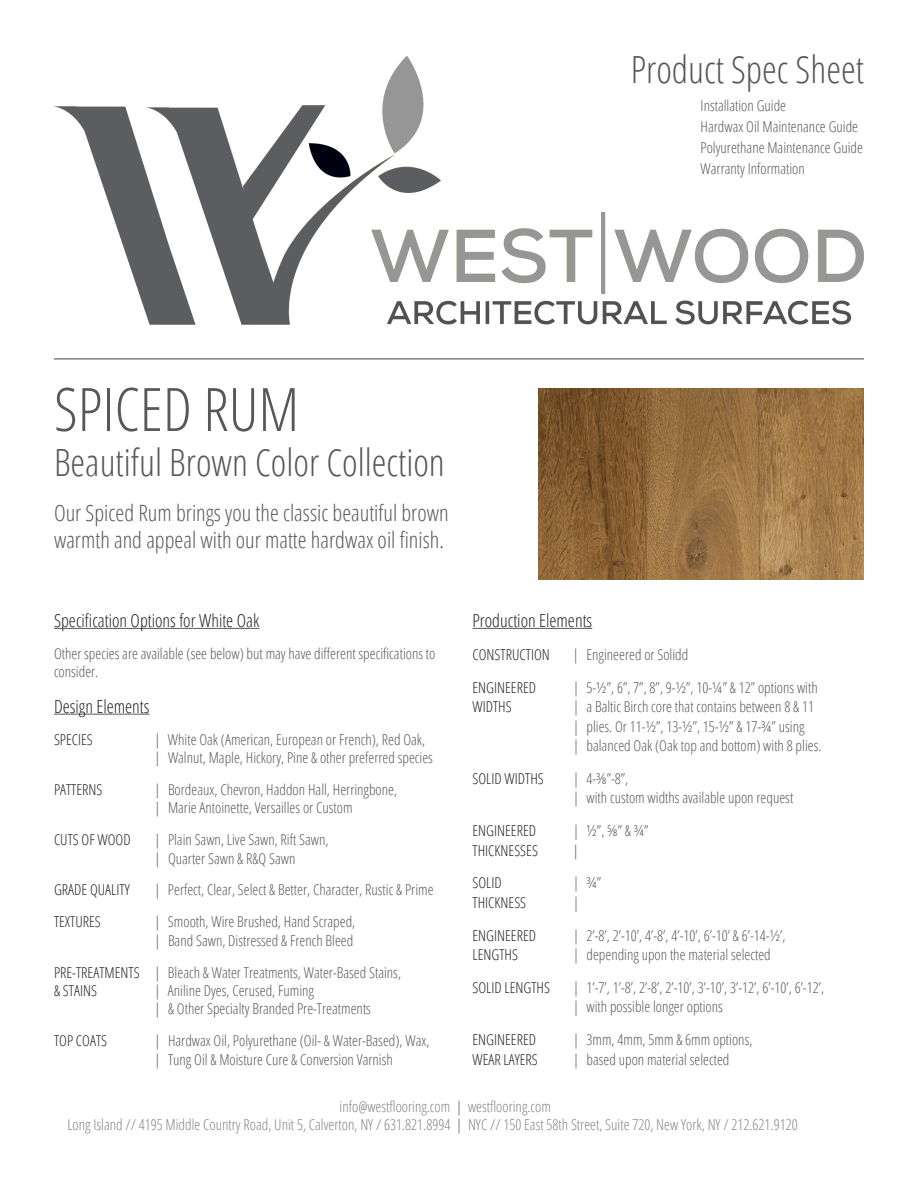
<style>
.page{position:relative;width:918px;height:1188px;background:#fff}
.page>*{position:absolute;margin:0;border:0;box-sizing:border-box;transform-origin:0 0}
.t1{font:300 condensed 60px "Open Sans";color:#57585a}
.t2{font:300 condensed 37.5px "Open Sans";color:#57585a}
.t3{font:300 condensed 22.5px/27px "Open Sans";color:#57585a}
.t4{font:300 condensed 18px "Open Sans";color:#231f20}
.t5{font:300 condensed 15px/18.5px "Open Sans";color:#57585a}
.t6{font:300 condensed 15px "Open Sans";color:#231f20}
.t7{font:300 condensed 15px "Open Sans";color:#808285}
.s1{color:#231f20}
.s2{color:#57585a}
</style>
<div class="page">
<img style="left:54px;top:55px;width:387px;height:270px">
<img style="left:367px;top:208px;width:497px;height:117px">
<hr style="left:54px;top:358px;width:810px;height:2px;background:#808285">
<hr style="left:54px;top:628px;width:205px;height:1px;background:#57585a">
<hr style="left:54px;top:714px;width:96px;height:1px;background:#57585a">
<hr style="left:472px;top:628px;width:120px;height:1px;background:#57585a">
<img style="left:539px;top:388px;width:325px;height:192px">
<p class="t1" style="left:54px;top:369px;width:247px">SPICED RUM</p>
<p class="t2" style="left:54px;top:437px;width:392px">Beautiful Brown Color Collection</p>
<p class="t3" style="left:54px;top:498px;width:396px">Our Spiced Rum brings you the classic beautiful brown warmth and appeal with our matte hardwax oil finish.</p>
<p class="t2" style="left:631px;top:44px;width:235px">Product Spec Sheet</p>
<p class="t5" style="left:701px;top:96px;width:87px">Installation Guide</p>
<p class="t5" style="left:701px;top:117px;width:159px">Hardwax Oil Maintenance Guide</p>
<p class="t5" style="left:701px;top:138px;width:164px">Polyurethane Maintenance Guide</p>
<p class="t5" style="left:701px;top:159px;width:106px">Warranty Information</p>
<p class="t4" style="left:54px;top:608px;width:207px">Specification Options for White Oak</p>
<p class="t5" style="left:54px;top:644px;width:383px">Other species are available (see below) but may have different specifications to consider.</p>
<p class="t4" style="left:54px;top:694px;width:97px">Design Elements</p>
<p class="t6" style="left:54px;top:729px;width:40px">SPECIES</p>
<p class="t5" style="left:154px;top:730px;width:280px">| White Oak (American, European or French), Red Oak, | Walnut, Maple, Hickory, Pine &amp; other preferred species</p>
<p class="t6" style="left:54px;top:779px;width:50px">PATTERNS</p>
<p class="t5" style="left:154px;top:780px;width:244px">| Bordeaux, Chevron, Haddon Hall, Herringbone, | Marie Antoinette, Versailles or Custom</p>
<p class="t6" style="left:54px;top:830px;width:78px">CUTS OF WOOD</p>
<p class="t5" style="left:154px;top:830px;width:176px">| Plain Sawn, Live Sawn, Rift Sawn, | Quarter Sawn &amp; R&amp;Q Sawn</p>
<p class="t6" style="left:54px;top:880px;width:77px">GRADE QUALITY</p>
<p class="t5" style="left:154px;top:880px;width:281px">| Perfect, Clear, Select &amp; Better, Character, Rustic &amp; Prime</p>
<p class="t6" style="left:54px;top:912px;width:48px">TEXTURES</p>
<p class="t5" style="left:154px;top:912px;width:202px">| Smooth, Wire Brushed, Hand Scraped, | Band Sawn, Distressed &amp; French Bleed</p>
<p class="t5" style="left:54px;top:962px;width:349px"><span class="s1">PRE-TREATMENTS</span> | Bleach &amp; Water Treatments, Water-Based Stains, <span class="s1">&amp; STAINS</span></p>
<p class="t4" style="left:472px;top:608px;width:121px">Production Elements</p>
<p class="t6" style="left:472px;top:644px;width:79px">CONSTRUCTION</p>
<p class="t5" style="left:573px;top:645px;width:117px">| Engineered or Solidd</p>
<p class="t6" style="left:472px;top:677px;width:65px">ENGINEERED</p>
<p class="t5" style="left:573px;top:678px;width:246px">| 5-½”, 6”, 7”, 8”, 9-½”, 10-¼” &amp; 12” options with</p>
<p class="t6" style="left:472px;top:697px;width:41px">WIDTHS</p>
<p class="t5" style="left:573px;top:697px;width:250px;line-height:19.4px">| a Baltic Birch core that contains between 8 &amp; 11 | plies. Or 11-½”, 13-½”, 15-½” &amp; 17-¾” using<br>| balanced Oak (Oak top and bottom) with 8 plies.</p>
<p class="t6" style="left:472px;top:768px;width:73px">SOLID WIDTHS</p>
<p class="t5" style="left:573px;top:768px;width:222px;line-height:19.4px">| 4-⅜”-8”,<br>| with custom widths available upon request</p>
<p class="t6" style="left:472px;top:821px;width:65px">ENGINEERED</p>
<p class="t5" style="left:573px;top:821px;width:77px">| ½”, ⅝” &amp; ¾”</p>
<p class="t6" style="left:472px;top:840px;width:67px">THICKNESSES</p>
<p class="t5" style="left:573px;top:840px;width:7px">|</p>
<p class="t6" style="left:472px;top:873px;width:31px">SOLID</p>
<p class="t5" style="left:573px;top:873px;width:30px">| ¾”</p>
<p class="t6" style="left:472px;top:892px;width:55px">THICKNESS</p>
<p class="t5" style="left:573px;top:893px;width:7px">|</p>
<p class="t6" style="left:472px;top:925px;width:65px">ENGINEERED</p>
<p class="t5" style="left:573px;top:926px;width:214px">| 2’-8’, 2’-10’, 4’-8’, 4’-10’, 6’-10’ &amp; 6’-14-½’,</p>
<p class="t6" style="left:472px;top:945px;width:47px">LENGTHS</p>
<p class="t5" style="left:573px;top:945px;width:199px">| depending upon the material selected</p>
<p class="t6" style="left:472px;top:977px;width:79px">SOLID LENGTHS</p>
<p class="t5" style="left:573px;top:977px;width:253px;line-height:19.4px">| 1’-7’, 1’-8’, 2’-8’, 2’-10’, 3’-10’, 3’-12’, 6’-10’, 6’-12’, | with possible longer options</p>
<p class="t6" style="left:472px;top:1030px;width:65px">ENGINEERED</p>
<p class="t5" style="left:573px;top:1030px;width:181px">| 3mm, 4mm, 5mm &amp; 6mm options,</p>
<p class="t6" style="left:472px;top:1049px;width:67px">WEAR LAYERS</p>
<p class="t5" style="left:573px;top:1050px;width:158px">| based upon material selected</p>
<p class="t7" style="left:340px;top:1096px;width:213px">info@westflooring.com <span class="s2">|</span> westflooring.com</p>
<p class="t7" style="left:67px;top:1114px;width:732px">Long Island // 4195 Middle Country Road, Unit 5, Calverton, NY / 631.821.8994 <span class="s2">|</span> NYC // 150 East 58th Street, Suite 720, New York, NY / 212.621.9120</p>
<p class="t5" style="left:154px;top:981px;width:218px">| Aniline Dyes, Cerused, Fuming<br>| &amp; Other Specialty Branded Pre-Treatments</p>
<p class="t6" style="left:54px;top:1031px;width:55px">TOP COATS</p>
<p class="t5" style="left:154px;top:1031px;width:276px">| Hardwax Oil, Polyurethane (Oil- &amp; Water-Based), Wax, | Tung Oil &amp; Moisture Cure &amp; Conversion Varnish</p>
</div>
